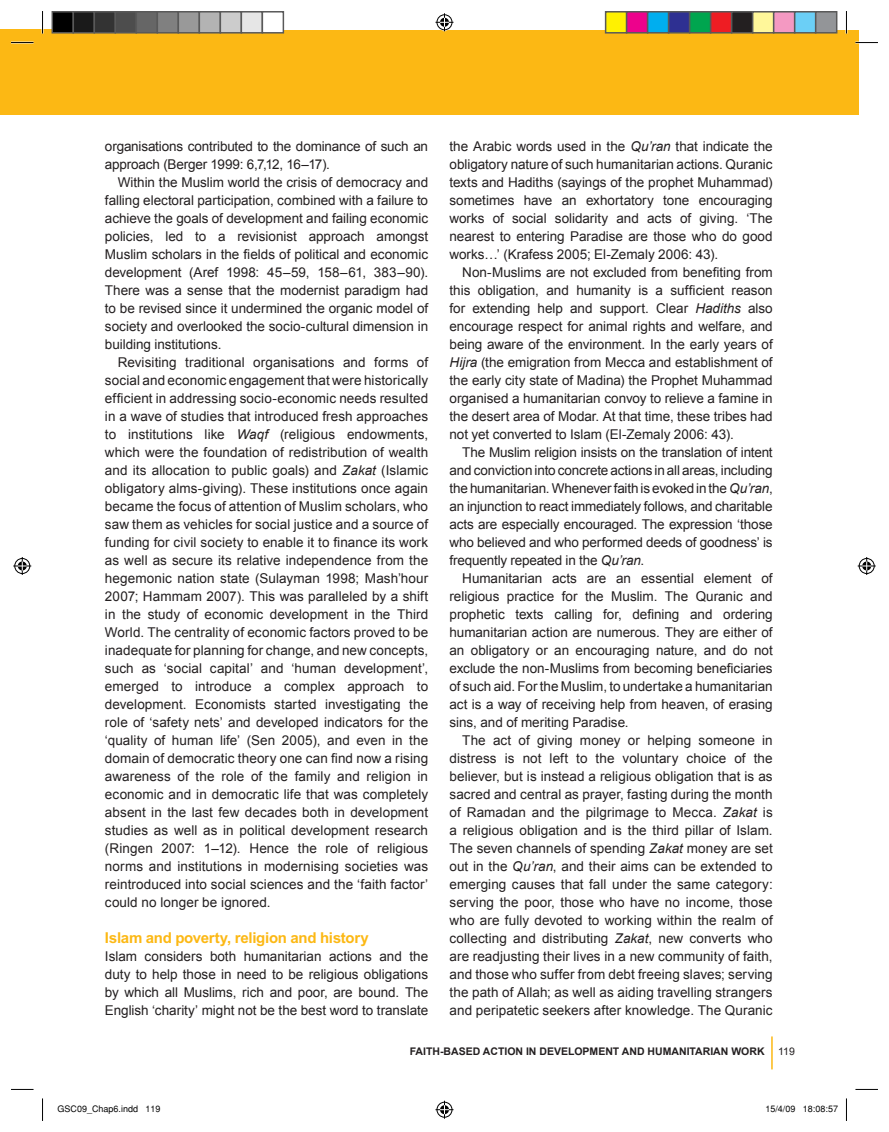
<style>
.page{position:relative;width:889px;height:1132px;background:#fff}
.page>*{position:absolute;margin:0;border:0;box-sizing:border-box;transform-origin:0 0}
.t1{font:700 15px "Arial SFMT";letter-spacing:-.02em;color:#fcb814}
.t2{font:13.5px/18px "Arial";letter-spacing:-.005em;color:#231f20;text-align:justify}
.t3{font:700 10.5px "Arial";color:#231f20}
.t4{font:10.5px "Arial";color:#231f20}
.t5{font:9px "Helvetica";color:#000}
.s1{font-style:italic}
</style>
<div class="page">
<div style="left:42px;top:31px;width:816px;height:84px;background:#fcb814"></div>
<hr style="left:771px;top:1036px;width:1px;height:33px;background:#fcb814">
<div style="left:0;top:29px;width:55px;height:86px;background:#fcb814"></div>
<hr style="left:845px;top:11px;width:2px;height:23px;background:#fff">
<svg style="left:11px;top:42px;width:23px;height:1px"></svg>
<svg style="left:855px;top:42px;width:23px;height:1px"></svg>
<svg style="left:11px;top:1088px;width:22px;height:1px"></svg>
<svg style="left:856px;top:1088px;width:22px;height:1px"></svg>
<svg style="left:42px;top:11px;width:1px;height:23px"></svg>
<svg style="left:42px;top:1098px;width:1px;height:22px"></svg>
<svg style="left:846px;top:11px;width:1px;height:23px"></svg>
<svg style="left:846px;top:1098px;width:1px;height:22px"></svg>
<svg style="left:435px;top:13px;width:18px;height:18px"></svg>
<svg style="left:435px;top:1100px;width:18px;height:18px"></svg>
<svg style="left:13px;top:557px;width:18px;height:18px"></svg>
<svg style="left:857px;top:557px;width:18px;height:18px"></svg>
<div style="left:52px;top:12px;width:21px;height:21px;background:#000"></div>
<div style="left:52px;top:11px;width:22px;height:23px;border:2px solid #595959"></div>
<div style="left:73px;top:12px;width:21px;height:21px;background:#1a1a1a"></div>
<div style="left:73px;top:11px;width:22px;height:23px;border:2px solid #595959"></div>
<div style="left:94px;top:12px;width:21px;height:21px;background:#333"></div>
<div style="left:94px;top:11px;width:22px;height:23px;border:2px solid #595959"></div>
<div style="left:115px;top:12px;width:21px;height:21px;background:#4d4d4d"></div>
<div style="left:115px;top:11px;width:22px;height:23px;border:2px solid #595959"></div>
<div style="left:136px;top:12px;width:21px;height:21px;background:#666"></div>
<div style="left:136px;top:11px;width:22px;height:23px;border:2px solid #595959"></div>
<div style="left:157px;top:12px;width:21px;height:21px;background:#808080"></div>
<div style="left:157px;top:11px;width:22px;height:23px;border:2px solid #595959"></div>
<div style="left:178px;top:12px;width:21px;height:21px;background:#999"></div>
<div style="left:178px;top:11px;width:22px;height:23px;border:2px solid #595959"></div>
<div style="left:199px;top:12px;width:21px;height:21px;background:#b3b3b3"></div>
<div style="left:199px;top:11px;width:22px;height:23px;border:2px solid #595959"></div>
<div style="left:220px;top:12px;width:21px;height:21px;background:#ccc"></div>
<div style="left:220px;top:11px;width:22px;height:23px;border:2px solid #595959"></div>
<div style="left:241px;top:12px;width:21px;height:21px;background:#e6e6e6"></div>
<div style="left:241px;top:11px;width:22px;height:23px;border:2px solid #595959"></div>
<div style="left:262px;top:11px;width:22px;height:23px;border:2px solid #595959"></div>
<div style="left:605px;top:12px;width:21px;height:21px;background:#fff101"></div>
<div style="left:605px;top:11px;width:22px;height:23px;border:2px solid #595959"></div>
<div style="left:626px;top:12px;width:21px;height:21px;background:#ed028c"></div>
<div style="left:626px;top:11px;width:22px;height:23px;border:2px solid #595959"></div>
<div style="left:647px;top:12px;width:21px;height:21px;background:#00aeef"></div>
<div style="left:647px;top:11px;width:22px;height:23px;border:2px solid #595959"></div>
<div style="left:668px;top:12px;width:21px;height:21px;background:#2e3092"></div>
<div style="left:668px;top:11px;width:22px;height:23px;border:2px solid #595959"></div>
<div style="left:689px;top:12px;width:21px;height:21px;background:#00a54f"></div>
<div style="left:689px;top:11px;width:22px;height:23px;border:2px solid #595959"></div>
<div style="left:710px;top:12px;width:21px;height:21px;background:#ee1d23"></div>
<div style="left:710px;top:11px;width:22px;height:23px;border:2px solid #595959"></div>
<div style="left:731px;top:12px;width:21px;height:21px;background:#231f20"></div>
<div style="left:731px;top:11px;width:22px;height:23px;border:2px solid #595959"></div>
<div style="left:752px;top:12px;width:21px;height:21px;background:#fff79a"></div>
<div style="left:752px;top:11px;width:22px;height:23px;border:2px solid #595959"></div>
<div style="left:773px;top:12px;width:21px;height:21px;background:#f499c2"></div>
<div style="left:773px;top:11px;width:22px;height:23px;border:2px solid #595959"></div>
<div style="left:794px;top:12px;width:21px;height:21px;background:#6bcff6"></div>
<div style="left:794px;top:11px;width:22px;height:23px;border:2px solid #595959"></div>
<div style="left:815px;top:12px;width:21px;height:21px;background:#939598"></div>
<div style="left:815px;top:11px;width:22px;height:23px;border:2px solid #595959"></div>
<p class="t2" style="left:449px;top:137px;width:325px">the Arabic words used in the <span class="s1">Qu’ran</span> that indicate the obligatory nature of such humanitarian actions. Quranic texts and Hadiths (sayings of the prophet Muhammad) sometimes have an exhortatory tone encouraging works of social solidarity and acts of giving. ‘The nearest to entering Paradise are those who do good works…’ (Krafess 2005; El-Zemaly 2006: 43).</p>
<p class="t2" style="left:449px;top:263px;width:325px;text-indent:13px">Non-Muslims are not excluded from benefiting from this obligation, and humanity is a sufficient reason for extending help and support. Clear <span class="s1">Hadiths</span> also encourage respect for animal rights and welfare, and being aware of the environment. In the early years of <span class="s1">Hijra</span> (the emigration from Mecca and establishment of the early city state of Madina) the Prophet Muhammad organised a humanitarian convoy to relieve a famine in the desert area of Modar. At that time, these tribes had not yet converted to Islam (El-Zemaly 2006: 43).</p>
<p class="t2" style="left:449px;top:443px;width:325px;text-indent:13px">The Muslim religion insists on the translation of intent and conviction into concrete actions in all areas, including the humanitarian. Whenever faith is evoked in the <span class="s1">Qu’ran</span>, an injunction to react immediately follows, and charitable acts are especially encouraged. The expression ‘those who believed and who performed deeds of goodness’ is frequently repeated in the <span class="s1">Qu’ran</span>.</p>
<p class="t2" style="left:449px;top:569px;width:325px;text-indent:13px">Humanitarian acts are an essential element of religious practice for the Muslim. The Quranic and prophetic texts calling for, defining and ordering humanitarian action are numerous. They are either of an obligatory or an encouraging nature, and do not exclude the non-Muslims from becoming beneficiaries of such aid. For the Muslim, to undertake a humanitarian act is a way of receiving help from heaven, of erasing sins, and of meriting Paradise.</p>
<p class="t2" style="left:449px;top:731px;width:325px;text-indent:13px">The act of giving money or helping someone in distress is not left to the voluntary choice of the believer, but is instead a religious obligation that is as sacred and central as prayer, fasting during the month of Ramadan and the pilgrimage to Mecca. <span class="s1">Zakat</span> is a religious obligation and is the third pillar of Islam.<br>The seven channels of spending <span class="s1">Zakat</span> money are set out in the <span class="s1">Qu’ran</span>, and their aims can be extended to emerging causes that fall under the same category: serving the poor, those who have no income, those who are fully devoted to working within the realm of collecting and distributing <span class="s1">Zakat</span>, new converts who are readjusting their lives in a new community of faith, and those who suffer from debt freeing slaves; serving the path of Allah; as well as aiding travelling strangers and peripatetic seekers after knowledge. The Quranic</p>
<p class="t3" style="left:410px;top:1044px;width:356px">FAITH-BASED ACTION IN DEVELOPMENT AND HUMANITARIAN WORK</p>
<p class="t4" style="left:778px;top:1045px;width:18px">119</p>
<p class="t2" style="left:105px;top:137px;width:325px">organisations contributed to the dominance of such an approach (Berger 1999: 6,7,12, 16–17).</p>
<p class="t2" style="left:105px;top:173px;width:325px;text-indent:13px">Within the Muslim world the crisis of democracy and falling electoral participation, combined with a failure to achieve the goals of development and failing economic policies, led to a revisionist approach amongst Muslim scholars in the fields of political and economic development (Aref 1998: 45–59, 158–61, 383–90).<br>There was a sense that the modernist paradigm had to be revised since it undermined the organic model of society and overlooked the socio-cultural dimension in building institutions.</p>
<p class="t2" style="left:105px;top:353px;width:325px;text-indent:13px">Revisiting traditional organisations and forms of social and economic engagement that were historically efficient in addressing socio-economic needs resulted in a wave of studies that introduced fresh approaches to institutions like <span class="s1">Waqf</span> (religious endowments, which were the foundation of redistribution of wealth and its allocation to public goals) and <span class="s1">Zakat</span> (Islamic obligatory alms-giving). These institutions once again became the focus of attention of Muslim scholars, who saw them as vehicles for social justice and a source of funding for civil society to enable it to finance its work as well as secure its relative independence from the hegemonic nation state (Sulayman 1998; Mash’hour 2007; Hammam 2007). This was paralleled by a shift in the study of economic development in the Third World. The centrality of economic factors proved to be inadequate for planning for change, and new concepts, such as ‘social capital’ and ‘human development’, emerged to introduce a complex approach to development. Economists started investigating the role of ‘safety nets’ and developed indicators for the ‘quality of human life’ (Sen 2005), and even in the domain of democratic theory one can find now a rising awareness of the role of the family and religion in economic and in democratic life that was completely absent in the last few decades both in development studies as well as in political development research (Ringen 2007: 1–12). Hence the role of religious norms and institutions in modernising societies was reintroduced into social sciences and the ‘faith factor’ could no longer be ignored.</p>
<p class="t1" style="left:105px;top:928px;width:265px">Islam and poverty, religion and history</p>
<p class="t2" style="left:105px;top:947px;width:325px">Islam considers both humanitarian actions and the duty to help those in need to be religious obligations by which all Muslims, rich and poor, are bound. The English ‘charity’ might not be the best word to translate</p>
<p class="t5" style="left:58px;top:1103px;width:105px">GSC09_Chap6.indd 119</p>
<p class="t5" style="left:765px;top:1103px;width:74px">15/4/09 18:08:57</p>
</div>
